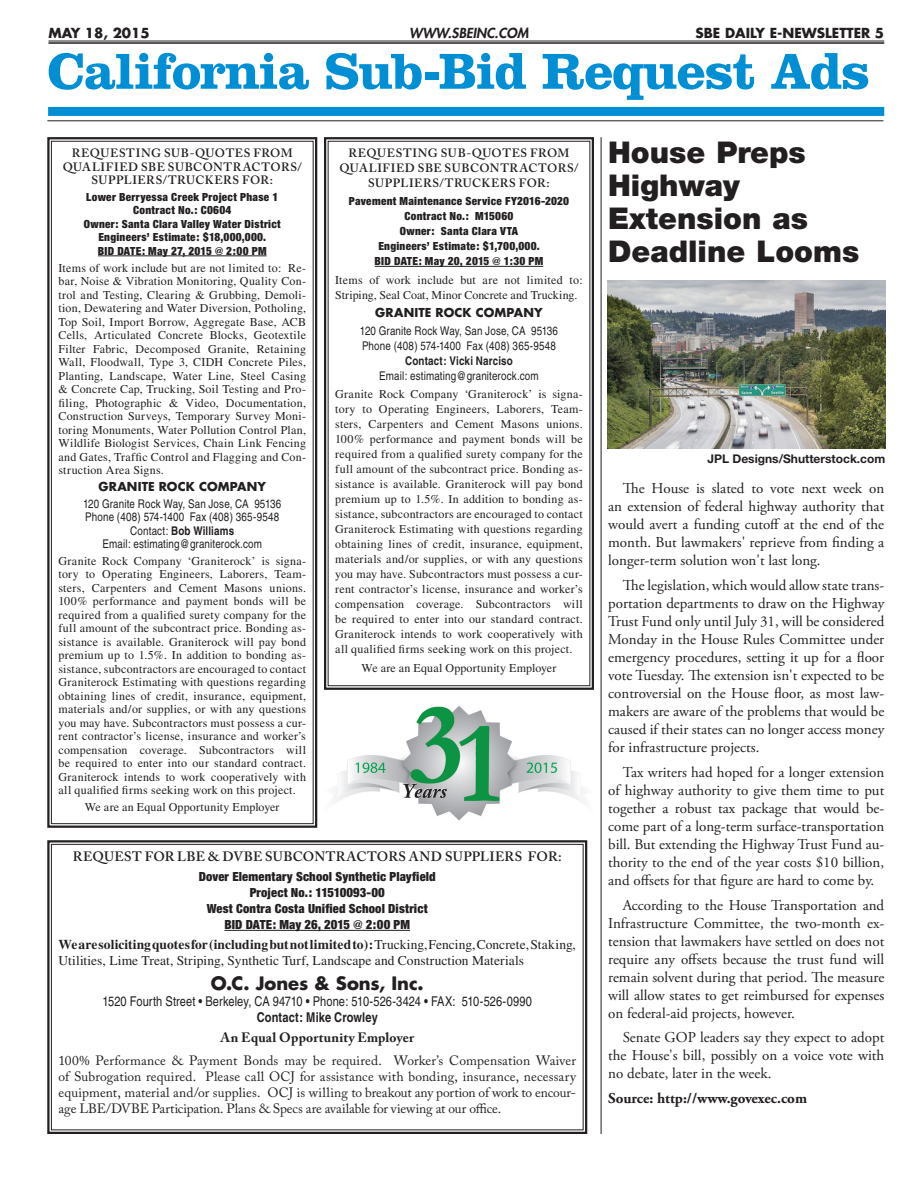
<style>
.page{position:relative;width:918px;height:1188px;background:#fff}
.page>*{position:absolute;margin:0;border:0;box-sizing:border-box;transform-origin:0 0}
.t1{font:700 52.5px "Clarendon LT Std";letter-spacing:-.025em;color:#008fd5}
.t2{font:900 30px/33px "Helvetica Neue LT Std";color:#231f20}
.t3{font:700 18px "Futura";letter-spacing:-.005em;color:#231f20}
.t4{font:15px/18px "Adobe Garamond Pro";color:#231f20;text-align:justify}
.t5{font:700 15px "Adobe Garamond Pro";color:#231f20}
.t6{font:13.5px/16.2px "Adobe Caslon Pro";letter-spacing:-.01em;color:#231f20;text-align:justify}
.t7{font:13.5px/16.2px "Times";letter-spacing:.005em;color:#231f20}
.t8{font:13.5px/16.2px "Sans Black Condensed DTC";letter-spacing:.01em;color:#231f20;text-align:center}
.t9{font:condensed 13.5px "Helvetica";letter-spacing:.005em;color:#231f20}
.t10{font:600 13.5px "Adobe Caslon Pro";letter-spacing:.02em;color:#231f20}
.t11{font:700 13.5px "Futura";color:#231f20}
.t12{font:700 13.5px "Adobe Caslon Pro";letter-spacing:.015em;color:#231f20}
.t13{font:700 condensed 13.5px "Helvetica";letter-spacing:.01em;color:#231f20}
.t14{font:italic 800 13.5px "Futura";color:#231f20}
.t15{font:12px/13.5px "Times";letter-spacing:.015em;color:#231f20;text-align:justify}
.t16{font:12px/13.5px "Sans Black Condensed DTC";letter-spacing:.025em;color:#231f20;text-align:center}
.t17{font:condensed 12px/13.5px "Helvetica";letter-spacing:.01em;color:#231f20;text-align:center}
.t18{font:600 12px/13.5px "Adobe Caslon Pro";letter-spacing:.045em;color:#231f20;text-align:center}
.t19{font:700 12px "Futura";letter-spacing:.01em;color:#231f20}
.t20{font:700 12px "Helvetica Neue LT Std";color:#231f20}
.t21{font:700 condensed 12px "Helvetica";letter-spacing:.015em;color:#231f20}
.s1{font-weight:700}
</style>
<div class="page">
<hr style="left:601px;top:137px;width:1px;height:997px;background:#231f20">
<hr style="left:48px;top:41px;width:836px;height:1px;background:#231f20">
<hr style="left:48px;top:42px;width:836px;height:2px;background:#231f20">
<img style="left:334px;top:706px;width:250px;height:115px">
<div style="left:48px;top:107px;width:836px;height:9px;background:#008fd5"></div>
<hr style="left:47px;top:120px;width:836px;height:1px;background:#231f20">
<svg style="left:47px;top:137px;width:271px;height:691px"></svg>
<div style="left:51px;top:141px;width:263px;height:683px;border:1px solid #231f20"></div>
<svg style="left:324px;top:137px;width:270px;height:553px"></svg>
<div style="left:328px;top:141px;width:262px;height:545px;border:1px solid #231f20"></div>
<img style="left:607px;top:281px;width:278px;height:167px">
<svg style="left:47px;top:840px;width:541px;height:294px"></svg>
<div style="left:51px;top:844px;width:533px;height:286px;border:1px solid #231f20"></div>
<p class="t11" style="left:48px;top:24px;width:103px">May 18, 2015</p>
<p class="t14" style="left:409px;top:24px;width:121px">WWW.SBEINC.COM</p>
<p class="t11" style="left:696px;top:24px;width:7px">sbe</p>
<p class="t11" style="left:725px;top:24px;width:161px">DAILY E-NEWSLETTER 5</p>
<h1 class="t1" style="left:47px;top:39px;width:824px">California Sub-Bid Request Ads</h1>
<p class="t18" style="left:63px;top:146px;width:241px">REQUESTING SUB-QUOTES FROM<br>QUALIFIED SBE SUBCONTRACTORS/<br>SUPPLIERS/TRUCKERS FOR:</p>
<p class="t16" style="left:84px;top:190px;width:199px">Lower Berryessa Creek Project Phase 1<br>Contract No.: C0604<br>Owner: Santa Clara Valley Water District Engineers’ Estimate: $18,000,000.<br>BID DATE: May 27, 2015 @ 2:00 PM</p>
<p class="t15" style="left:59px;top:261px;width:249px">Items of work include but are not limited to: Re&shy;bar, Noise &amp; Vibration Monitoring, Quality Con&shy;trol and Testing, Clearing &amp; Grubbing, Demoli&shy;tion, Dewatering and Water Diversion, Potholing, Top Soil, Import Borrow, Aggregate Base, ACB Cells, Articulated Concrete Blocks, Geotextile Filter Fabric, Decomposed Granite, Retaining Wall, Floodwall, Type 3, CIDH Concrete Piles, Planting, Landscape, Water Line, Steel Casing &amp; Concrete Cap, Trucking, Soil Testing and Pro&shy;filing, Photographic &amp; Video, Documentation, Construction Surveys, Temporary Survey Moni&shy;toring Monuments, Water Pollution Control Plan, Wildlife Biologist Services, Chain Link Fencing and Gates, Traffic Control and Flagging and Con&shy;struction Area Signs.</p>
<p class="t19" style="left:98px;top:478px;width:169px">GRANITE ROCK COMPANY</p>
<p class="t17" style="left:83px;top:497px;width:200px">120 Granite Rock Way, San Jose, CA 95136<br>Phone (408) 574-1400 Fax (408) 365-9548<br>Contact: <span class="s1">Bob Williams<br></span>Email: estimating@graniterock.com</p>
<p class="t15" style="left:59px;top:554px;width:249px">Granite Rock Company ‘Graniterock’ is signa&shy;tory to Operating Engineers, Laborers, Team&shy;sters, Carpenters and Cement Masons unions.<br>100% performance and payment bonds will be required from a qualified surety company for the full amount of the subcontract price. Bonding as&shy;sistance is available. Graniterock will pay bond premium up to 1.5%. In addition to bonding as&shy;sistance, subcontractors are encouraged to contact Graniterock Estimating with questions regarding obtaining lines of credit, insurance, equipment, materials and/or supplies, or with any questions you may have. Subcontractors must possess a cur&shy;rent contractor’s license, insurance and worker’s compensation coverage. Subcontractors will be required to enter into our standard contract.<br>Graniterock intends to work cooperatively with all qualified firms seeking work on this project.</p>
<p class="t15" style="left:85px;top:800px;width:196px">We are an Equal Opportunity Employer</p>
<p class="t18" style="left:339px;top:146px;width:241px;line-height:15px">REQUESTING SUB-QUOTES FROM<br>QUALIFIED SBE SUBCONTRACTORS/<br>SUPPLIERS/TRUCKERS FOR:</p>
<p class="t16" style="left:349px;top:194px;width:222px;line-height:15px">Pavement Maintenance Service FY2016-2020<br>Contract No.: M15060<br>Owner: Santa Clara VTA<br>Engineers’ Estimate: $1,700,000.<br>BID DATE: May 20, 2015 @ 1:30 PM</p>
<p class="t15" style="left:335px;top:272px;width:249px;line-height:15px">Items of work include but are not limited to:<br>Striping, Seal Coat, Minor Concrete and Trucking.</p>
<p class="t19" style="left:375px;top:304px;width:169px">GRANITE ROCK COMPANY</p>
<p class="t17" style="left:360px;top:323px;width:200px;line-height:15px;text-align:left">120 Granite Rock Way, San Jose, CA 95136<br>Phone (408) 574-1400 Fax (408) 365-9548</p>
<p class="t21" style="left:405px;top:354px;width:109px">Contact: Vicki Narciso</p>
<p class="t17" style="left:379px;top:369px;width:161px">Email: estimating@graniterock.com</p>
<p class="t15" style="left:335px;top:387px;width:249px;line-height:15px">Granite Rock Company ‘Graniterock’ is signa&shy;tory to Operating Engineers, Laborers, Team&shy;sters, Carpenters and Cement Masons unions.<br>100% performance and payment bonds will be required from a qualified surety company for the full amount of the subcontract price. Bonding as&shy;sistance is available. Graniterock will pay bond premium up to 1.5%. In addition to bonding as&shy;sistance, subcontractors are encouraged to contact Graniterock Estimating with questions regarding obtaining lines of credit, insurance, equipment, materials and/or supplies, or with any questions you may have. Subcontractors must possess a cur&shy;rent contractor’s license, insurance and worker’s compensation coverage. Subcontractors will be required to enter into our standard contract.<br>Graniterock intends to work cooperatively with all qualified firms seeking work on this project.</p>
<p class="t15" style="left:362px;top:661px;width:196px">We are an Equal Opportunity Employer</p>
<p class="t10" style="left:73px;top:849px;width:491px">REQUEST FOR LBE &amp; DVBE SUBCONTRACTORS AND SUPPLIERS FOR:</p>
<p class="t8" style="left:199px;top:868px;width:239px">Dover Elementary School Synthetic Playfield Project No.: 11510093-00<br>West Contra Costa Unified School District BID DATE: May 26, 2015 @ 2:00 PM</p>
<p class="t7" style="left:59px;top:936px;width:519px"><span class="s1">We are soliciting quotes for (including but not limited to):</span> Trucking, Fencing, Concrete, Staking,<br>Utilities, Lime Treat, Striping, Synthetic Turf, Landscape and Construction Materials</p>
<h3 class="t3" style="left:211px;top:971px;width:215px">O.C. Jones &amp; Sons, Inc.</h3>
<p class="t9" style="left:102px;top:994px;width:431px">1520 Fourth Street • Berkeley, CA 94710 • Phone: 510-526-3424 • FAX: 510-526-0990</p>
<p class="t13" style="left:257px;top:1009px;width:123px">Contact: Mike Crowley</p>
<p class="t12" style="left:221px;top:1029px;width:195px">An Equal Opportunity Employer</p>
<p class="t6" style="left:59px;top:1052px;width:519px">100% Performance &amp; Payment Bonds may be required. Worker’s Compensation Waiver of Subrogation required. Please call OCJ for assistance with bonding, insurance, necessary equipment, material and/or supplies. OCJ is willing to breakout any portion of work to encour&shy;age LBE/DVBE Participation. Plans &amp; Specs are available for viewing at our office.</p>
<h2 class="t2" style="left:608px;top:136px;width:253px">House Preps<br>Highway<br>Extension as<br>Deadline Looms</h2>
<p class="t20" style="left:707px;top:451px;width:180px">JPL Designs/Shutterstock.com</p>
<p class="t4" style="left:608px;top:480px;width:278px;text-indent:15px">The House is slated to vote next week on an extension of federal highway authority that would avert a funding cutoff at the end of the month. But lawmakers' reprieve from finding a longer-term solution won't last long.</p>
<p class="t4" style="left:608px;top:577px;width:278px;text-indent:15px">The legislation, which would allow state trans&shy;portation departments to draw on the Highway Trust Fund only until July 31, will be considered Monday in the House Rules Committee under emergency procedures, setting it up for a floor vote Tuesday. The extension isn't expected to be controversial on the House floor, as most law&shy;makers are aware of the problems that would be caused if their states can no longer access money for infrastructure projects.</p>
<p class="t4" style="left:608px;top:764px;width:278px;text-indent:15px">Tax writers had hoped for a longer extension of highway authority to give them time to put together a robust tax package that would be&shy;come part of a long-term surface-transportation bill. But extending the Highway Trust Fund au&shy;thority to the end of the year costs $10 billion, and offsets for that figure are hard to come by.</p>
<p class="t4" style="left:608px;top:896px;width:278px;text-indent:15px">According to the House Transportation and Infrastructure Committee, the two-month ex&shy;tension that lawmakers have settled on does not require any offsets because the trust fund will remain solvent during that period. The measure will allow states to get reimbursed for expenses on federal-aid projects, however.</p>
<p class="t4" style="left:608px;top:1029px;width:278px;text-indent:15px">Senate GOP leaders say they expect to adopt the House's bill, possibly on a voice vote with no debate, later in the week.</p>
<p class="t5" style="left:608px;top:1090px;width:200px">Source: http://www.govexec.com</p>
</div>
